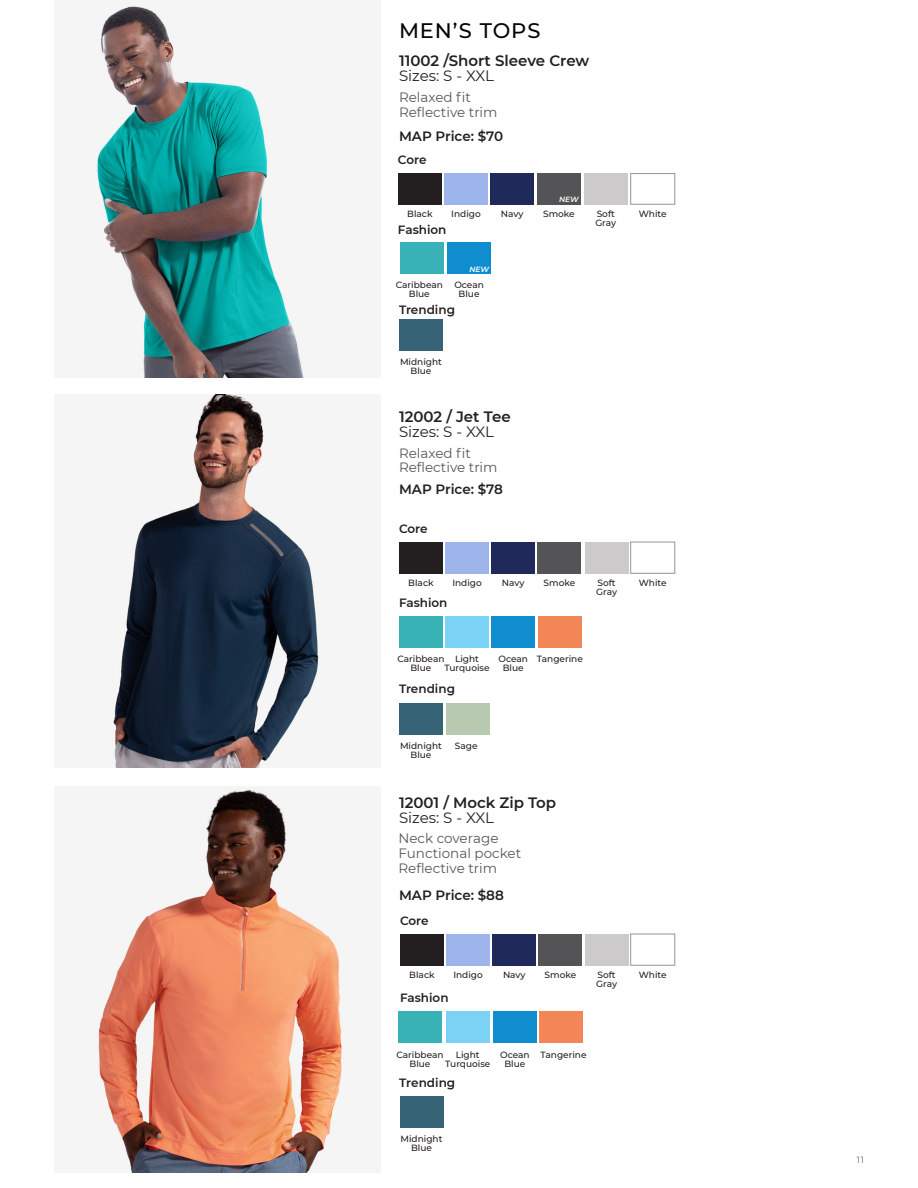
<style>
.page{position:relative;width:918px;height:1188px;background:#fff}
.page>*{position:absolute;margin:0;border:0;box-sizing:border-box;transform-origin:0 0}
.t1{font:500 21px "Montserrat";letter-spacing:.04em;color:#040503}
.t2{font:600 15px "Montserrat";color:#231f20}
.t3{font:15px "Montserrat";letter-spacing:-.005em;color:#231f20}
.t4{font:13.5px "Montserrat";color:#57585a}
.t5{font:600 13.5px "Montserrat";letter-spacing:-.005em;color:#231f20}
.t6{font:600 12px "Montserrat";color:#231f20}
.t7{font:500 9px/9px "Montserrat";color:#231f20}
.t8{font:9px "Montserrat";color:#57585a}
.t9{font:italic 600 7.5px "Montserrat";letter-spacing:-.005em;color:#fff}
</style>
<div class="page">
<img style="left:112px;top:394px;width:209px;height:374px">
<img style="left:96px;top:5px;width:210px;height:373px">
<img style="left:97px;top:787px;width:246px;height:386px">
<div style="left:398px;top:173px;width:44px;height:32px;background:#231f20"></div>
<div style="left:444px;top:173px;width:44px;height:32px;background:#9eb5eb"></div>
<div style="left:490px;top:173px;width:44px;height:32px;background:#1f295a"></div>
<div style="left:584px;top:173px;width:44px;height:31px;background:#cccacb"></div>
<div style="left:630px;top:173px;width:45px;height:31px;border:1px solid #939598"></div>
<div style="left:399px;top:542px;width:44px;height:31px;background:#231f20"></div>
<div style="left:445px;top:542px;width:44px;height:31px;background:#9eb5eb"></div>
<div style="left:491px;top:542px;width:44px;height:31px;background:#1f295a"></div>
<div style="left:537px;top:542px;width:44px;height:31px;background:#545456"></div>
<div style="left:585px;top:542px;width:44px;height:31px;background:#cccacb"></div>
<div style="left:630px;top:542px;width:45px;height:32px;border:1px solid #939598"></div>
<div style="left:399px;top:616px;width:44px;height:31px;background:#38b2b7"></div>
<div style="left:445px;top:616px;width:44px;height:31px;background:#7ad3f5"></div>
<div style="left:491px;top:616px;width:44px;height:31px;background:#108dcf"></div>
<div style="left:538px;top:616px;width:44px;height:31px;background:#f28657"></div>
<div style="left:400px;top:934px;width:44px;height:31px;background:#231f20"></div>
<div style="left:446px;top:934px;width:44px;height:31px;background:#9eb5eb"></div>
<div style="left:492px;top:934px;width:44px;height:31px;background:#1f295a"></div>
<div style="left:538px;top:934px;width:44px;height:31px;background:#545456"></div>
<div style="left:585px;top:934px;width:44px;height:31px;background:#cccacb"></div>
<div style="left:630px;top:934px;width:45px;height:31px;border:1px solid #939598"></div>
<div style="left:398px;top:1012px;width:44px;height:31px;background:#38b2b7"></div>
<div style="left:446px;top:1012px;width:44px;height:31px;background:#7ad3f5"></div>
<div style="left:493px;top:1012px;width:44px;height:31px;background:#108dcf"></div>
<div style="left:539px;top:1012px;width:44px;height:31px;background:#f28657"></div>
<div style="left:399px;top:704px;width:44px;height:31px;background:#366376"></div>
<div style="left:400px;top:242px;width:44px;height:31px;background:#38b2b7"></div>
<div style="left:399px;top:319px;width:44px;height:31px;background:#366376"></div>
<div style="left:400px;top:1097px;width:43px;height:31px;background:#366376"></div>
<div style="left:446px;top:704px;width:44px;height:31px;background:#b7c9b0"></div>
<div style="left:537px;top:173px;width:44px;height:31px;background:#545456"></div>
<div style="left:447px;top:242px;width:44px;height:31px;background:#108dcf"></div>
<p class="t1" style="left:399px;top:16px;width:143px">MEN’S TOPS</p>
<p class="t2" style="left:399px;top:50px;width:192px">11002 /Short Sleeve Crew</p>
<p class="t3" style="left:399px;top:65px;width:96px">Sizes: S - XXL</p>
<p class="t4" style="left:399px;top:88px;width:74px">Relaxed fit</p>
<p class="t4" style="left:399px;top:103px;width:100px">Reflective trim</p>
<p class="t5" style="left:399px;top:126px;width:106px">MAP Price: $70</p>
<p class="t6" style="left:398px;top:151px;width:30px">Core</p>
<p class="t9" style="left:559px;top:194px;width:21px">NEW</p>
<p class="t7" style="left:407px;top:209px;width:27px">Black</p>
<p class="t7" style="left:451px;top:209px;width:31px">Indigo</p>
<p class="t7" style="left:501px;top:209px;width:24px">Navy</p>
<p class="t7" style="left:595px;top:209px;width:22px">Soft<br>Gray</p>
<p class="t7" style="left:639px;top:209px;width:29px">White</p>
<p class="t7" style="left:543px;top:209px;width:33px">Smoke</p>
<p class="t6" style="left:398px;top:221px;width:50px">Fashion</p>
<p class="t9" style="left:469px;top:264px;width:21px">NEW</p>
<p class="t7" style="left:396px;top:280px;width:49px">Caribbean</p>
<p class="t7" style="left:409px;top:289px;width:22px">Blue</p>
<p class="t6" style="left:399px;top:301px;width:58px">Trending</p>
<p class="t7" style="left:454px;top:280px;width:31px">Ocean</p>
<p class="t7" style="left:459px;top:289px;width:22px">Blue</p>
<p class="t7" style="left:400px;top:357px;width:43px;text-align:center">Midnight<br>Blue</p>
<p class="t2" style="left:399px;top:406px;width:113px">12002 / Jet Tee</p>
<p class="t3" style="left:399px;top:421px;width:96px">Sizes: S - XXL</p>
<p class="t4" style="left:399px;top:444px;width:74px">Relaxed fit</p>
<p class="t4" style="left:399px;top:458px;width:100px">Reflective trim</p>
<p class="t5" style="left:399px;top:479px;width:105px">MAP Price: $78</p>
<p class="t6" style="left:399px;top:520px;width:30px">Core</p>
<p class="t7" style="left:408px;top:578px;width:27px">Black</p>
<p class="t7" style="left:452px;top:578px;width:31px">Indigo</p>
<p class="t7" style="left:502px;top:578px;width:24px">Navy</p>
<p class="t7" style="left:544px;top:578px;width:33px">Smoke</p>
<p class="t7" style="left:596px;top:577px;width:22px">Soft<br>Gray</p>
<p class="t7" style="left:639px;top:577px;width:29px">White</p>
<p class="t6" style="left:399px;top:594px;width:50px">Fashion</p>
<p class="t7" style="left:455px;top:654px;width:25px">Light</p>
<p class="t7" style="left:444px;top:663px;width:47px">Turquoise</p>
<p class="t7" style="left:397px;top:654px;width:49px">Caribbean</p>
<p class="t7" style="left:410px;top:663px;width:22px">Blue</p>
<p class="t6" style="left:399px;top:681px;width:58px">Trending</p>
<p class="t7" style="left:499px;top:654px;width:31px">Ocean</p>
<p class="t7" style="left:503px;top:663px;width:22px">Blue</p>
<p class="t7" style="left:537px;top:654px;width:48px">Tangerine</p>
<p class="t7" style="left:400px;top:741px;width:43px;text-align:center">Midnight<br>Blue</p>
<p class="t7" style="left:455px;top:741px;width:24px">Sage</p>
<p class="t2" style="left:399px;top:792px;width:159px">12001 / Mock Zip Top</p>
<p class="t3" style="left:399px;top:808px;width:96px">Sizes: S - XXL</p>
<p class="t4" style="left:399px;top:829px;width:101px">Neck coverage</p>
<p class="t4" style="left:399px;top:844px;width:124px">Functional pocket</p>
<p class="t4" style="left:399px;top:859px;width:100px">Reflective trim</p>
<p class="t5" style="left:399px;top:885px;width:106px">MAP Price: $88</p>
<p class="t6" style="left:400px;top:912px;width:30px">Core</p>
<p class="t7" style="left:409px;top:970px;width:27px">Black</p>
<p class="t7" style="left:453px;top:970px;width:31px">Indigo</p>
<p class="t7" style="left:503px;top:970px;width:24px">Navy</p>
<p class="t7" style="left:545px;top:970px;width:33px">Smoke</p>
<p class="t7" style="left:596px;top:970px;width:22px">Soft<br>Gray</p>
<p class="t7" style="left:639px;top:970px;width:29px">White</p>
<p class="t6" style="left:400px;top:990px;width:50px">Fashion</p>
<p class="t7" style="left:456px;top:1050px;width:25px">Light</p>
<p class="t7" style="left:445px;top:1059px;width:47px">Turquoise</p>
<p class="t7" style="left:396px;top:1050px;width:49px">Caribbean</p>
<p class="t7" style="left:410px;top:1059px;width:22px">Blue</p>
<p class="t6" style="left:399px;top:1074px;width:58px">Trending</p>
<p class="t7" style="left:500px;top:1050px;width:31px">Ocean</p>
<p class="t7" style="left:504px;top:1059px;width:22px">Blue</p>
<p class="t7" style="left:541px;top:1050px;width:48px">Tangerine</p>
<p class="t7" style="left:401px;top:1134px;width:43px;text-align:center">Midnight<br>Blue</p>
<p class="t8" style="left:857px;top:1154px;width:9px">11</p>
</div>
